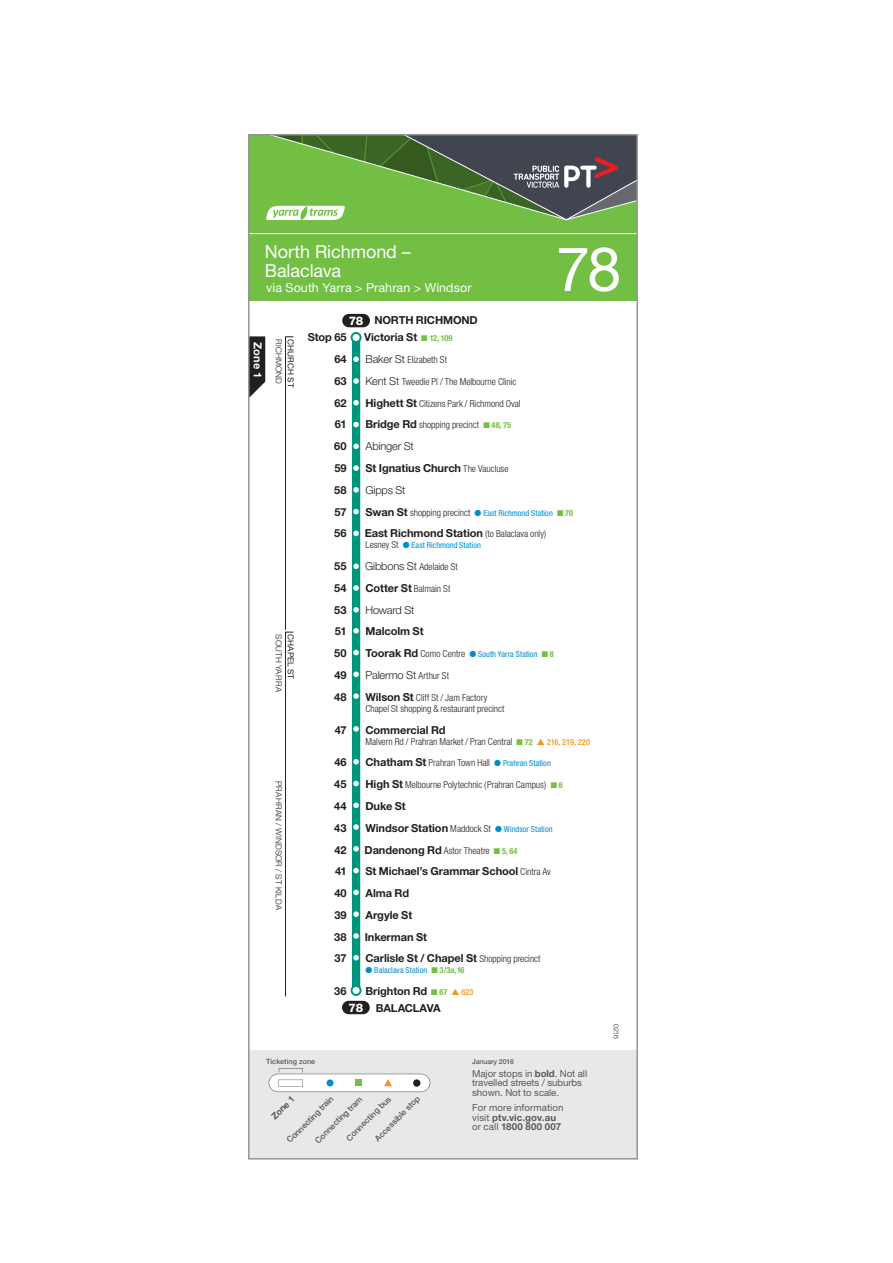
<style>
.page{position:relative;width:893px;height:1263px;background:#fff}
.page>*{position:absolute;margin:0;border:0;box-sizing:border-box;transform-origin:0 0}
.t1{font:61.5px "Helvetica Neue";color:#fff}
.t2{font:18px/19.4px "Helvetica Neue";letter-spacing:-.005em;color:#fff}
.t3{font:12.45px "Helvetica Neue";letter-spacing:.01em;color:#fff}
.t4{font:800 11.85px "Helvetica Neue";color:#fff}
.t5{font:700 11.1px/21.8px "Helvetica Neue";letter-spacing:-.005em;color:#231f20;text-align:justify}
.t6{font:300 11.1px/21.8px "Helvetica Neue";letter-spacing:-.015em;color:#231f20}
.t7{font:700 11.1px "Helvetica Neue";color:#fff}
.t8{font:300 condensed 9.75px/11.1px "Helvetica Neue";color:#231f20}
.t9{font:9.75px/9.8px "Helvetica Neue";letter-spacing:-.01em;color:#58595b}
.t10{font:700 9px "Helvetica Neue";color:#58595b}
.t11{font:condensed 8.25px "Helvetica Neue";letter-spacing:.005em;color:#008dd0}
.t12{font:500 8.25px "Helvetica Neue";color:#58595b}
.t13{font:300 8.25px "Helvetica Neue";letter-spacing:.02em;color:#231f20}
.t14{font:8.25px "Helvetica Neue";letter-spacing:.005em;color:#231f20}
.t15{font:500 7.35px "Helvetica Neue";color:#58595b}
.t16{font:500 6.9px "Helvetica Neue";letter-spacing:-.01em;color:#58595b}
.t17{font:300 6.9px "Helvetica Neue";color:#231f20}
.s1{color:#72bf44}
.s2{font-stretch:condensed;font-size:8.25px;color:#72bf44}
.s3{font-stretch:normal;font-size:11.1px}
.s4{font-weight:700;font-stretch:normal;font-size:11.1px}
.s5{font-weight:700;font-size:8.25px;color:#72bf44}
.s6{font-weight:700}
.s7{font-stretch:condensed;font-size:9.75px}
.s8{font-weight:700;font-stretch:normal;font-size:11.1px;color:#231f20}
.s9{font-weight:300;font-size:9.75px;color:#231f20}
.s10{font-weight:700;color:#72bf44}
.s11{font-weight:300;font-stretch:condensed;font-size:9.75px}
.s12{color:#f7941d}
.s13{font-weight:500;font-size:8.25px;color:#f7941d}
.s14{color:#008dd0}
.s15{font-weight:400;font-size:8.25px;color:#008dd0}
.s16{font-weight:400;font-stretch:condensed;font-size:8.25px;color:#008dd0}
.s17{font-weight:500;font-stretch:condensed;font-size:8.25px;color:#f7941d}
</style>
<div class="page">
<div style="left:249px;top:1050px;width:388px;height:109px;background:#e7e8e8"></div>
<svg style="left:269px;top:1068px;width:161px;height:24px"></svg>
<svg style="left:251px;top:336px;width:14px;height:60px"></svg>
<svg style="left:285px;top:336px;width:9px;height:661px"></svg>
<div style="left:352px;top:336px;width:8px;height:656px;background:#00947d"></div>
<svg style="left:351px;top:332px;width:11px;height:11px"></svg>
<div style="left:353px;top:334px;width:7px;height:7px;background:#fff;border-radius:50%"></div>
<svg style="left:351px;top:985px;width:11px;height:11px"></svg>
<div style="left:353px;top:987px;width:7px;height:7px;background:#fff;border-radius:50%"></div>
<svg style="left:353px;top:356px;width:6px;height:6px"></svg>
<svg style="left:353px;top:378px;width:6px;height:6px"></svg>
<svg style="left:353px;top:400px;width:6px;height:5px"></svg>
<svg style="left:353px;top:422px;width:6px;height:5px"></svg>
<svg style="left:353px;top:443px;width:6px;height:6px"></svg>
<svg style="left:353px;top:465px;width:6px;height:6px"></svg>
<svg style="left:353px;top:487px;width:6px;height:6px"></svg>
<svg style="left:353px;top:509px;width:6px;height:5px"></svg>
<svg style="left:353px;top:531px;width:6px;height:5px"></svg>
<svg style="left:353px;top:563px;width:6px;height:6px"></svg>
<svg style="left:353px;top:585px;width:6px;height:6px"></svg>
<svg style="left:353px;top:607px;width:6px;height:5px"></svg>
<svg style="left:353px;top:628px;width:6px;height:5px"></svg>
<svg style="left:353px;top:650px;width:6px;height:5px"></svg>
<svg style="left:353px;top:671px;width:6px;height:6px"></svg>
<svg style="left:353px;top:693px;width:6px;height:6px"></svg>
<svg style="left:353px;top:726px;width:6px;height:6px"></svg>
<svg style="left:353px;top:759px;width:6px;height:5px"></svg>
<svg style="left:353px;top:781px;width:6px;height:5px"></svg>
<svg style="left:353px;top:802px;width:6px;height:6px"></svg>
<svg style="left:353px;top:824px;width:6px;height:6px"></svg>
<svg style="left:353px;top:846px;width:6px;height:6px"></svg>
<svg style="left:353px;top:868px;width:6px;height:5px"></svg>
<svg style="left:353px;top:890px;width:6px;height:5px"></svg>
<svg style="left:353px;top:911px;width:6px;height:6px"></svg>
<svg style="left:353px;top:933px;width:6px;height:6px"></svg>
<svg style="left:353px;top:955px;width:6px;height:5px"></svg>
<div style="left:340px;top:312px;width:32px;height:17px;background:#231f20;border:2px solid #fff;border-radius:8px"></div>
<div style="left:340px;top:999px;width:32px;height:17px;background:#231f20;border:2px solid #fff;border-radius:8px"></div>
<div style="left:249px;top:135px;width:388px;height:166px;background:#72bf44"></div>
<hr style="left:249px;top:233px;width:388px;height:1px;background:#fff">
<svg style="left:266px;top:137px;width:369px;height:84px"></svg>
<div style="left:248px;top:134px;width:390px;height:1025px;border:2px solid #949698"></div>
<h2 class="t2" style="left:265px;top:241px;width:148px">North Richmond –<br>Balaclava</h2>
<p class="t3" style="left:266px;top:280px;width:207px">via South Yarra &gt; Prahran &gt; Windsor</p>
<p class="t4" style="left:349px;top:313px;width:16px">78</p>
<p class="t5" style="left:374px;top:309px;width:105px">NORTH RICHMOND</p>
<h1 class="t1" style="left:556px;top:232px;width:67px">78</h1>
<p class="t13" style="left:284px;top:339px;width:46px;rotate:90deg">RICHMOND</p>
<p class="t7" style="left:265px;top:342px;width:38px;rotate:90deg">Zone 1</p>
<p class="t14" style="left:296px;top:339px;width:50px;rotate:90deg">CHURCH ST</p>
<p class="t13" style="left:284px;top:634px;width:59px;rotate:90deg">SOUTH YARRA</p>
<p class="t14" style="left:296px;top:634px;width:46px;rotate:90deg">CHAPEL ST</p>
<p class="t13" style="left:284px;top:781px;width:130px;rotate:90deg">PRAHRAN / WINDSOR / ST KILDA</p>
<p class="t5" style="left:334px;top:326px;width:14px;text-indent:-27px">Stop 65<br>64<br>63<br>62<br>61<br>60<br>59<br>58<br>57<br>56</p>
<p class="t5" style="left:334px;top:555px;width:14px">55<br>54<br>53<br>51<br>50<br>49<br>48</p>
<p class="t5" style="left:335px;top:718px;width:13px">47</p>
<p class="t5" style="left:334px;top:751px;width:14px">46<br>45<br>44<br>43<br>42<br>41<br>40<br>39<br>38<br>37</p>
<p class="t5" style="left:334px;top:980px;width:14px">36</p>
<p class="t5" style="left:364px;top:326px;width:90px">Victoria St <span class="s1">■</span> <span class="s2">12, 109</span></p>
<p class="t8" style="left:365px;top:354px;width:83px"><span class="s3">Baker St</span> Elizabeth St</p>
<p class="t8" style="left:365px;top:376px;width:152px"><span class="s3">Kent St</span> Tweedie Pl / The Melbourne Clinic</p>
<p class="t8" style="left:365px;top:398px;width:157px"><span class="s4">Highett St</span> Citizens Park / Richmond Oval</p>
<p class="t8" style="left:365px;top:419px;width:147px"><span class="s4">Bridge Rd</span> shopping precinct <span class="s1">■</span> <span class="s5">48, 75</span></p>
<p class="t6" style="left:365px;top:435px;width:145px">Abinger St<br><span class="s6">St Ignatius Church</span> <span class="s7">The Vaucluse<br></span>Gipps St</p>
<p class="t11" style="left:365px;top:508px;width:209px"><span class="s8">Swan St</span> <span class="s9">shopping precinct</span> ● East Richmond Station <span class="s1">■</span> <span class="s10">70</span></p>
<p class="t5" style="left:365px;top:522px;width:183px">East Richmond Station <span class="s11">(to Balaclava only)</span></p>
<p class="t11" style="left:365px;top:541px;width:117px"><span class="s9">Lesney St</span> ● East Richmond Station</p>
<p class="t8" style="left:365px;top:561px;width:94px"><span class="s3">Gibbons St</span> Adelaide St</p>
<p class="t8" style="left:365px;top:583px;width:86px"><span class="s4">Cotter St</span> Balmain St</p>
<p class="t6" style="left:365px;top:599px;width:50px">Howard St</p>
<p class="t5" style="left:365px;top:620px;width:60px">Malcolm St</p>
<p class="t11" style="left:365px;top:649px;width:190px"><span class="s8">Toorak Rd</span> <span class="s9">Como Centre</span> ● South Yarra Station <span class="s1">■</span> <span class="s10">8</span></p>
<p class="t6" style="left:365px;top:664px;width:85px">Palermo St <span class="s7">Arthur St</span></p>
<p class="t8" style="left:365px;top:692px;width:141px"><span class="s4">Wilson St</span> Cliff St / Jam Factory<br>Chapel St shopping &amp; restaurant precinct</p>
<p class="t5" style="left:365px;top:718px;width:82px">Commercial Rd</p>
<p class="t8" style="left:365px;top:736px;width:226px">Malvern Rd / Prahran Market / Pran Central <span class="s1">■</span> <span class="s5">72</span> <span class="s12">▲</span> <span class="s13">216, 219, 220</span></p>
<p class="t8" style="left:365px;top:757px;width:187px"><span class="s4">Chatham St</span> Prahran Town Hall <span class="s14">●</span> <span class="s15">Prahran Station</span></p>
<p class="t8" style="left:365px;top:779px;width:199px"><span class="s4">High St</span> Melbourne Polytechnic (Prahran Campus) <span class="s1">■</span> <span class="s5">6</span></p>
<p class="t5" style="left:365px;top:795px;width:189px">Duke St<br>Windsor Station <span class="s11">Maddock St</span> <span class="s14">●</span> <span class="s16">Windsor Station</span></p>
<p class="t8" style="left:365px;top:844px;width:154px"><span class="s4">Dandenong Rd</span> Astor Theatre <span class="s1">■</span> <span class="s5">5, 64</span></p>
<p class="t5" style="left:365px;top:860px;width:188px;text-align:left">St Michael’s Grammar School <span class="s11">Cintra Av<br></span>Alma Rd<br>Argyle St<br>Inkerman St<br>Carlisle St / Chapel St <span class="s11">Shopping precinct</span></p>
<p class="t11" style="left:365px;top:966px;width:100px">● Balaclava Station <span class="s1">■</span> <span class="s10">3/3a,16</span></p>
<p class="t5" style="left:365px;top:980px;width:110px">Brighton Rd <span class="s1">■</span> <span class="s2">67</span> <span class="s12">▲</span> <span class="s17">623</span></p>
<p class="t4" style="left:349px;top:1000px;width:16px">78</p>
<p class="t5" style="left:376px;top:996px;width:66px">BALACLAVA</p>
<p class="t15" style="left:266px;top:1057px;width:51px">Ticketing zone</p>
<p class="t10" style="left:269px;top:1114px;width:30px;rotate:-45deg">Zone 1</p>
<p class="t12" style="left:344px;top:1136px;width:61px;rotate:-45deg">Connecting bus</p>
<p class="t12" style="left:373px;top:1136px;width:61px;rotate:-45deg">Accessible stop</p>
<p class="t12" style="left:285px;top:1138px;width:64px;rotate:-45deg">Connecting train</p>
<p class="t12" style="left:313px;top:1138px;width:64px;rotate:-45deg">Connecting tram</p>
<p class="t16" style="left:472px;top:1057px;width:43px">January 2016</p>
<p class="t9" style="left:472px;top:1068px;width:116px">Major stops in <span class="s6">bold</span>. Not all travelled streets / suburbs shown. Not to scale.</p>
<p class="t9" style="left:472px;top:1103px;width:93px">For more information visit <span class="s6">ptv.vic.gov.au </span>or call <span class="s6">1800 800 007</span></p>
<p class="t17" style="left:620px;top:1024px;width:17px;rotate:90deg">0216</p>
</div>
